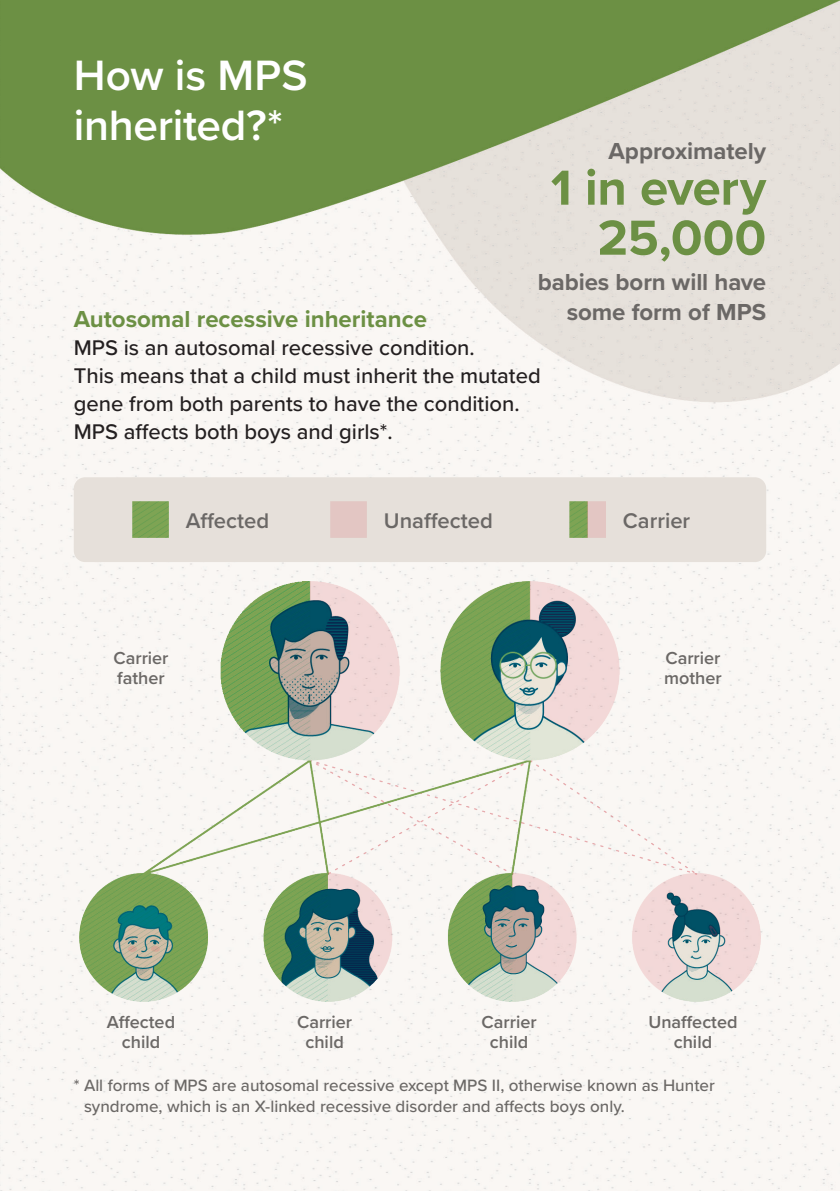
<style>
.page{position:relative;width:840px;height:1191px;background:#fff}
.page>*{position:absolute;margin:0;border:0;box-sizing:border-box;transform-origin:0 0}
.t1{font:700 51px/50px "Proxima Nova";letter-spacing:-.01em;color:#6c9044;text-align:right}
.t2{font:600 44px/50px "Proxima Nova";letter-spacing:-.005em;color:#fff}
.t3{font:700 24px/30px "Proxima Nova";letter-spacing:-.005em;color:#6b6866;text-align:right}
.t4{font:700 24px "Proxima Nova";color:#6c9044}
.t5{font:500 22px/28px "Proxima Nova";color:#231f20}
.t6{font:600 22px "Proxima Nova";color:#6b6866}
.t7{font:600 18px/20px "Proxima Nova";color:#6b6866;text-align:center}
.t8{font:500 17px/20.4px "Proxima Nova";color:#6b6866}
</style>
<div class="page">
<img style="left:0;top:0;width:839px;height:1191px">
<div style="left:74px;top:477px;width:691px;height:85px;background:#e6e0da;border-radius:11px"></div>
<img style="left:133px;top:501px;width:36px;height:36px">
<img style="left:569px;top:501px;width:36px;height:36px">
<img style="left:79px;top:581px;width:681px;height:420px">
<h2 class="t2" style="left:74px;top:50px;width:235px">How is MPS inherited?*</h2>
<p class="t3" style="left:608px;top:135px;width:159px">Approximately</p>
<h1 class="t1" style="left:550px;top:161px;width:217px">1 in every<br>25,000</h1>
<p class="t3" style="left:537px;top:267px;width:230px">babies born will have some form of MPS</p>
<p class="t4" style="left:74px;top:301px;width:354px">Autosomal recessive inheritance</p>
<p class="t5" style="left:74px;top:333px;width:468px">MPS is an autosomal recessive condition.<br>This means that a child must inherit the mutated gene from both parents to have the condition.<br>MPS affects both boys and girls*.</p>
<p class="t6" style="left:186px;top:504px;width:85px">Affected</p>
<p class="t6" style="left:384px;top:504px;width:110px">Unaffected</p>
<p class="t6" style="left:622px;top:504px;width:69px">Carrier</p>
<p class="t7" style="left:113px;top:647px;width:57px;text-align:left">Carrier father</p>
<p class="t7" style="left:663px;top:647px;width:59px;text-align:left">Carrier mother</p>
<p class="t7" style="left:107px;top:1011px;width:70px">Affected child</p>
<p class="t7" style="left:297px;top:1011px;width:57px">Carrier child</p>
<p class="t7" style="left:481px;top:1011px;width:57px">Carrier child</p>
<p class="t7" style="left:648px;top:1011px;width:91px">Unaffected child</p>
<p class="t8" style="left:84px;top:1074px;width:632px;text-indent:-10px">* All forms of MPS are autosomal recessive except MPS II, otherwise known as Hunter syndrome, which is an X-linked recessive disorder and affects boys only.</p>
</div>
